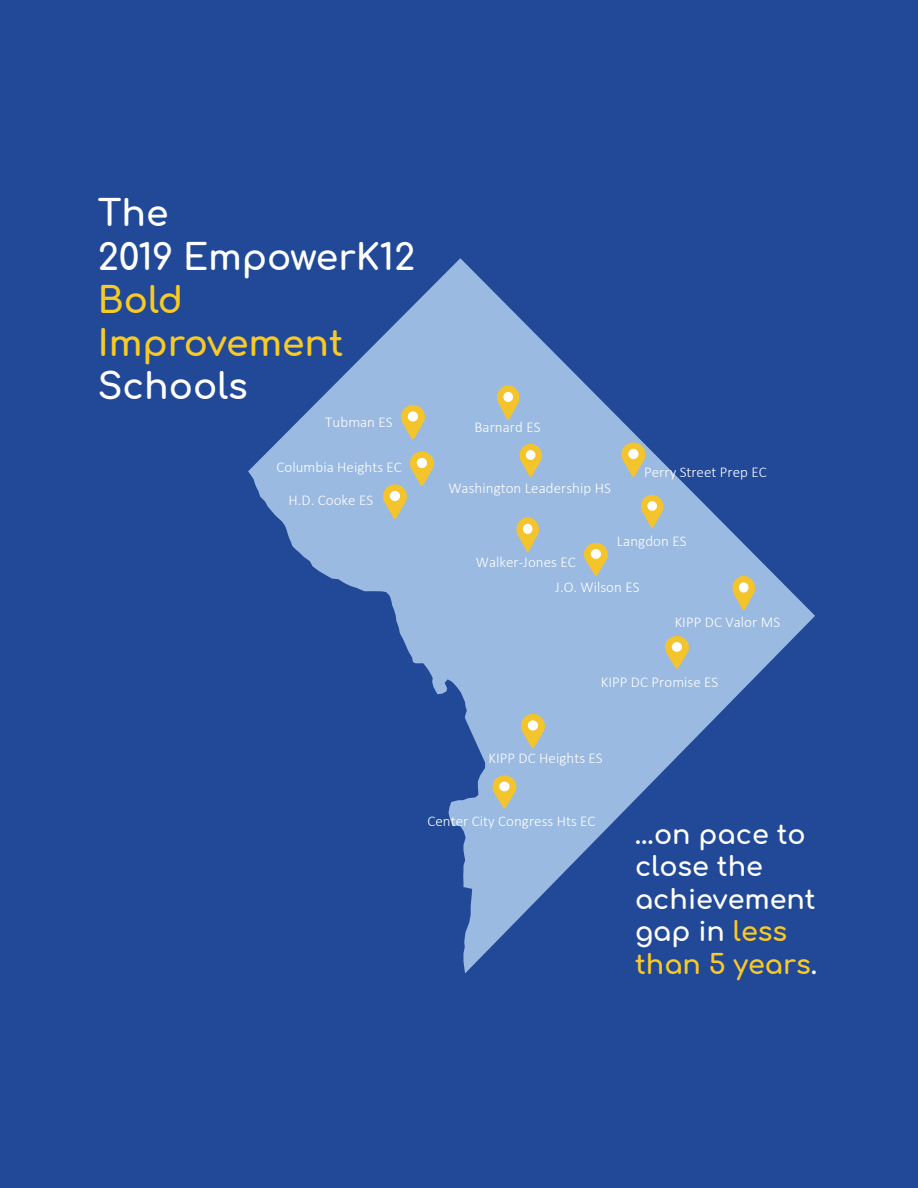
<style>
.page{position:relative;width:918px;height:1188px;background:#214998}
.page>*{position:absolute;margin:0;border:0;box-sizing:border-box;transform-origin:0 0}
.t1{font:700 36px/43.2px "Comfortaa";color:#f8ca27}
.t2{font:700 36px "Comfortaa";color:#fff}
.t3{font:700 27px/32.4px "Comfortaa";color:#fff}
.t4{font:300 15px/25.5px "Calibri";letter-spacing:.005em;color:#fff}
.s1{color:#fff}
.s2{color:#f8ca27}
</style>
<div class="page">
<svg style="left:248px;top:258px;width:567px;height:715px"></svg>
<svg style="left:732px;top:576px;width:23px;height:34px"></svg>
<div style="left:739px;top:582px;width:9px;height:11px;background:#fff;border-radius:50%"></div>
<svg style="left:641px;top:495px;width:22px;height:33px"></svg>
<div style="left:647px;top:501px;width:10px;height:10px;background:#fff;border-radius:50%"></div>
<svg style="left:621px;top:442px;width:24px;height:35px"></svg>
<div style="left:628px;top:449px;width:11px;height:10px;background:#fff;border-radius:50%"></div>
<svg style="left:584px;top:543px;width:24px;height:33px"></svg>
<div style="left:591px;top:549px;width:10px;height:10px;background:#fff;border-radius:50%"></div>
<svg style="left:516px;top:517px;width:23px;height:35px"></svg>
<div style="left:523px;top:524px;width:9px;height:10px;background:#fff;border-radius:50%"></div>
<svg style="left:519px;top:444px;width:23px;height:33px"></svg>
<div style="left:526px;top:450px;width:9px;height:10px;background:#fff;border-radius:50%"></div>
<svg style="left:497px;top:385px;width:22px;height:35px"></svg>
<div style="left:503px;top:392px;width:10px;height:10px;background:#fff;border-radius:50%"></div>
<svg style="left:401px;top:405px;width:24px;height:34px"></svg>
<div style="left:408px;top:411px;width:10px;height:11px;background:#fff;border-radius:50%"></div>
<svg style="left:383px;top:451px;width:51px;height:68px;background:#b5beb0"></svg>
<div style="left:390px;top:491px;width:10px;height:10px;background:#fff;border-radius:50%"></div>
<svg style="left:521px;top:714px;width:24px;height:34px"></svg>
<div style="left:528px;top:720px;width:10px;height:11px;background:#fff;border-radius:50%"></div>
<svg style="left:492px;top:775px;width:24px;height:33px"></svg>
<div style="left:499px;top:782px;width:11px;height:9px;background:#fff;border-radius:50%"></div>
<svg style="left:665px;top:636px;width:24px;height:33px"></svg>
<div style="left:672px;top:642px;width:10px;height:10px;background:#fff;border-radius:50%"></div>
<p class="t2" style="left:98px;top:180px;width:72px">The</p>
<p class="t2" style="left:98px;top:223px;width:319px">2019 EmpowerK12</p>
<p class="t1" style="left:98px;top:273px;width:87px">Bold</p>
<p class="t1" style="left:98px;top:316px;width:247px">Improvement<br><span class="s1">Schools</span></p>
<p class="t4" style="left:325px;top:410px;width:69px">Tubman ES</p>
<p class="t4" style="left:276px;top:455px;width:127px">Columbia Heights EC</p>
<p class="t4" style="left:288px;top:488px;width:86px">H.D. Cooke ES</p>
<p class="t4" style="left:475px;top:414px;width:68px">Barnard ES</p>
<p class="t4" style="left:449px;top:476px;width:164px">Washington Leadership HS</p>
<p class="t4" style="left:644px;top:459px;width:124px">Perry Street Prep EC</p>
<p class="t4" style="left:617px;top:528px;width:71px">Langdon ES</p>
<p class="t4" style="left:555px;top:549px;width:86px;text-indent:-79px">Walker-Jones EC<br>J.O. Wilson ES</p>
<p class="t4" style="left:675px;top:609px;width:107px">KIPP DC Valor MS</p>
<p class="t4" style="left:601px;top:669px;width:119px">KIPP DC Promise ES</p>
<p class="t4" style="left:489px;top:746px;width:116px">KIPP DC Heights ES</p>
<p class="t4" style="left:427px;top:809px;width:170px">Center City Congress Hts EC</p>
<p class="t3" style="left:635px;top:814px;width:184px">…on pace to close the achievement gap in <span class="s2">less than 5 years</span>.</p>
</div>
